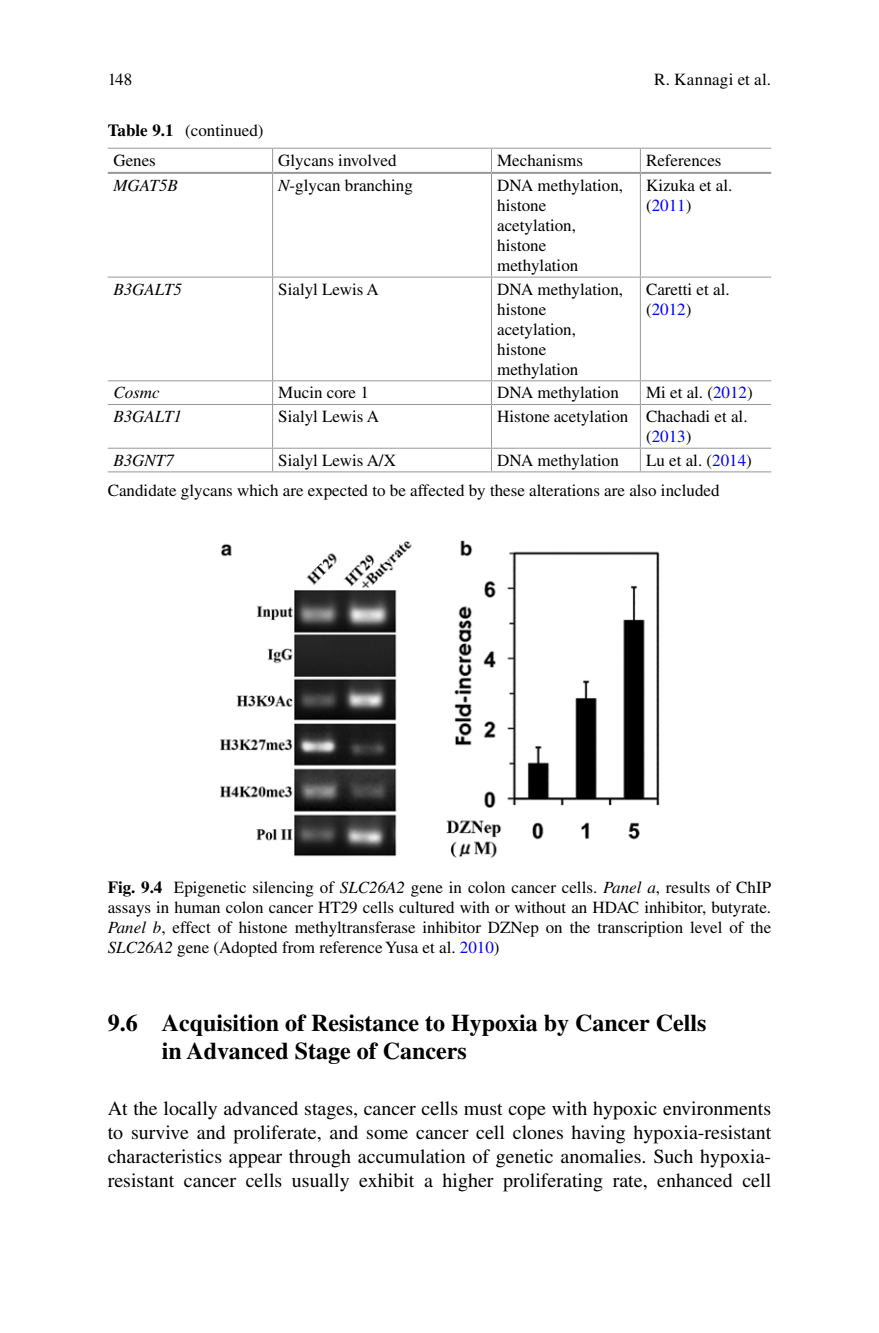
<style>
.page{position:relative;width:879px;height:1333px;background:#fff}
.page>*{position:absolute;margin:0;border:0;box-sizing:border-box;transform-origin:0 0}
.t1{font:700 24px/28px "Xstxgx Ydhmyv Times";color:#000}
.t2{font:20px/24px "Fxcxpm Krbssk Times";color:#000;text-align:justify}
.t3{font:17px/20px "Fxcxpm Krbssk Times";color:#000}
.t4{font:italic 17px "Srgcqg Wvtlcd Times";color:#000}
.s1{font-family:"Xstxgx Ydhmyv Times";font-weight:700}
.s2{font-family:"Srgcqg Wvtlcd Times";font-style:italic}
.s3{color:#0000fa}
</style>
<div class="page">
<hr style="left:108px;top:148px;width:165px;height:1px;background:#969898">
<hr style="left:108px;top:172px;width:165px;height:2px;background:#969898">
<hr style="left:273px;top:148px;width:218px;height:1px;background:#969898">
<svg style="left:272px;top:149px;width:1px;height:23px"></svg>
<hr style="left:273px;top:172px;width:218px;height:2px;background:#969898">
<hr style="left:491px;top:148px;width:149px;height:1px;background:#969898">
<svg style="left:491px;top:149px;width:1px;height:23px"></svg>
<hr style="left:491px;top:172px;width:149px;height:2px;background:#969898">
<hr style="left:640px;top:148px;width:131px;height:1px;background:#969898">
<svg style="left:640px;top:149px;width:1px;height:23px"></svg>
<hr style="left:640px;top:172px;width:131px;height:2px;background:#969898">
<hr style="left:272px;top:174px;width:1px;height:102px;background:#969898">
<hr style="left:491px;top:174px;width:1px;height:102px;background:#969898">
<hr style="left:640px;top:174px;width:1px;height:102px;background:#969898">
<hr style="left:108px;top:276px;width:383px;height:1px;background:#969898">
<hr style="left:272px;top:277px;width:1px;height:103px;background:#969898">
<hr style="left:491px;top:276px;width:149px;height:1px;background:#969898">
<hr style="left:491px;top:277px;width:1px;height:103px;background:#969898">
<hr style="left:640px;top:276px;width:131px;height:1px;background:#969898">
<hr style="left:640px;top:277px;width:1px;height:103px;background:#969898">
<hr style="left:108px;top:380px;width:383px;height:1px;background:#969898">
<svg style="left:272px;top:381px;width:1px;height:23px"></svg>
<hr style="left:491px;top:380px;width:149px;height:1px;background:#969898">
<svg style="left:491px;top:381px;width:1px;height:23px"></svg>
<hr style="left:640px;top:380px;width:131px;height:1px;background:#969898">
<svg style="left:640px;top:381px;width:1px;height:23px"></svg>
<hr style="left:108px;top:404px;width:383px;height:1px;background:#969898">
<hr style="left:272px;top:405px;width:1px;height:42px;background:#969898">
<hr style="left:491px;top:404px;width:149px;height:1px;background:#969898">
<hr style="left:491px;top:405px;width:1px;height:42px;background:#969898">
<hr style="left:640px;top:404px;width:131px;height:1px;background:#969898">
<hr style="left:640px;top:405px;width:1px;height:42px;background:#969898">
<hr style="left:491px;top:447px;width:149px;height:1px;background:#969898">
<hr style="left:491px;top:471px;width:149px;height:1px;background:#969898">
<hr style="left:273px;top:447px;width:218px;height:1px;background:#969898">
<svg style="left:491px;top:448px;width:1px;height:23px"></svg>
<hr style="left:273px;top:471px;width:218px;height:1px;background:#969898">
<hr style="left:640px;top:447px;width:131px;height:1px;background:#969898">
<svg style="left:640px;top:448px;width:1px;height:23px"></svg>
<hr style="left:640px;top:471px;width:131px;height:1px;background:#969898">
<hr style="left:108px;top:447px;width:165px;height:1px;background:#969898">
<svg style="left:272px;top:448px;width:1px;height:23px"></svg>
<hr style="left:108px;top:471px;width:165px;height:1px;background:#969898">
<img style="left:220px;top:540px;width:440px;height:318px">
<p class="t3" style="left:108px;top:71px;width:26px">148</p>
<p class="t3" style="left:113px;top:116px;width:152px;line-height:30.2px;text-indent:-6px"><span class="s1">Table 9.1</span> (continued)<br>Genes</p>
<p class="t3" style="left:654px;top:71px;width:118px">R. Kannagi et al.</p>
<p class="t3" style="left:278px;top:152px;width:120px">Glycans involved</p>
<p class="t3" style="left:497px;top:152px;width:87px">Mechanisms</p>
<p class="t3" style="left:646px;top:152px;width:77px">References</p>
<p class="t4" style="left:113px;top:179px;width:66px">MGAT5B</p>
<p class="t3" style="left:278px;top:177px;width:136px"><span class="s2">N</span> -glycan branching</p>
<p class="t3" style="left:497px;top:177px;width:127px">DNA methylation, histone acetylation, histone methylation</p>
<p class="t3" style="left:646px;top:177px;width:88px">Kizuka et al. ( <span class="s3">2011</span> )</p>
<p class="t4" style="left:113px;top:283px;width:70px">B3GALT5</p>
<p class="t3" style="left:278px;top:280px;width:102px">Sialyl Lewis A</p>
<p class="t3" style="left:497px;top:280px;width:127px">DNA methylation, histone acetylation, histone methylation</p>
<p class="t3" style="left:646px;top:280px;width:85px">Caretti et al. ( <span class="s3">2012</span> )</p>
<p class="t4" style="left:113px;top:386px;width:48px">Cosmc</p>
<p class="t3" style="left:278px;top:384px;width:92px">Mucin core 1</p>
<p class="t3" style="left:497px;top:384px;width:123px">DNA methylation</p>
<p class="t3" style="left:646px;top:384px;width:108px">Mi et al. ( <span class="s3">2012</span> )</p>
<p class="t4" style="left:113px;top:410px;width:70px">B3GALT1</p>
<p class="t3" style="left:278px;top:408px;width:102px">Sialyl Lewis A</p>
<p class="t3" style="left:646px;top:408px;width:103px;text-indent:-149px">Histone acetylation Chachadi et al. ( <span class="s3">2013</span> )</p>
<p class="t4" style="left:113px;top:454px;width:62px">B3GNT7</p>
<p class="t3" style="left:278px;top:451px;width:119px">Sialyl Lewis A/X</p>
<p class="t3" style="left:497px;top:451px;width:123px">DNA methylation</p>
<p class="t3" style="left:108px;top:446px;width:645px;line-height:30.2px;text-indent:538px">Lu et al. ( <span class="s3">2014</span> )<br>Candidate glycans which are expected to be affected by these alterations are also included</p>
<p class="t3" style="left:108px;top:878px;width:665px;text-align:justify"><span class="s1">Fig. 9.4</span> Epigenetic silencing of <span class="s2">SLC26A2</span> gene in colon cancer cells. <span class="s2">Panel a</span> , results of ChIP assays in human colon cancer HT29 cells cultured with or without an HDAC inhibitor, butyrate.<br><span class="s2">Panel b</span> , effect of histone methyltransferase inhibitor DZNep on the transcription level of the <span class="s2">SLC26A2</span> gene (Adopted from reference Yusa et al. <span class="s3">2010</span> )</p>
<h1 class="t1" style="left:162px;top:1010px;width:546px;text-indent:-54px">9.6 Acquisition of Resistance to Hypoxia by Cancer Cells in Advanced Stage of Cancers</h1>
<p class="t2" style="left:108px;top:1097px;width:665px">At the locally advanced stages, cancer cells must cope with hypoxic environments to survive and proliferate, and some cancer cell clones having hypoxia-resistant characteristics appear through accumulation of genetic anomalies. Such hypoxia&shy;resistant cancer cells usually exhibit a higher proliferating rate, enhanced cell</p>
</div>
